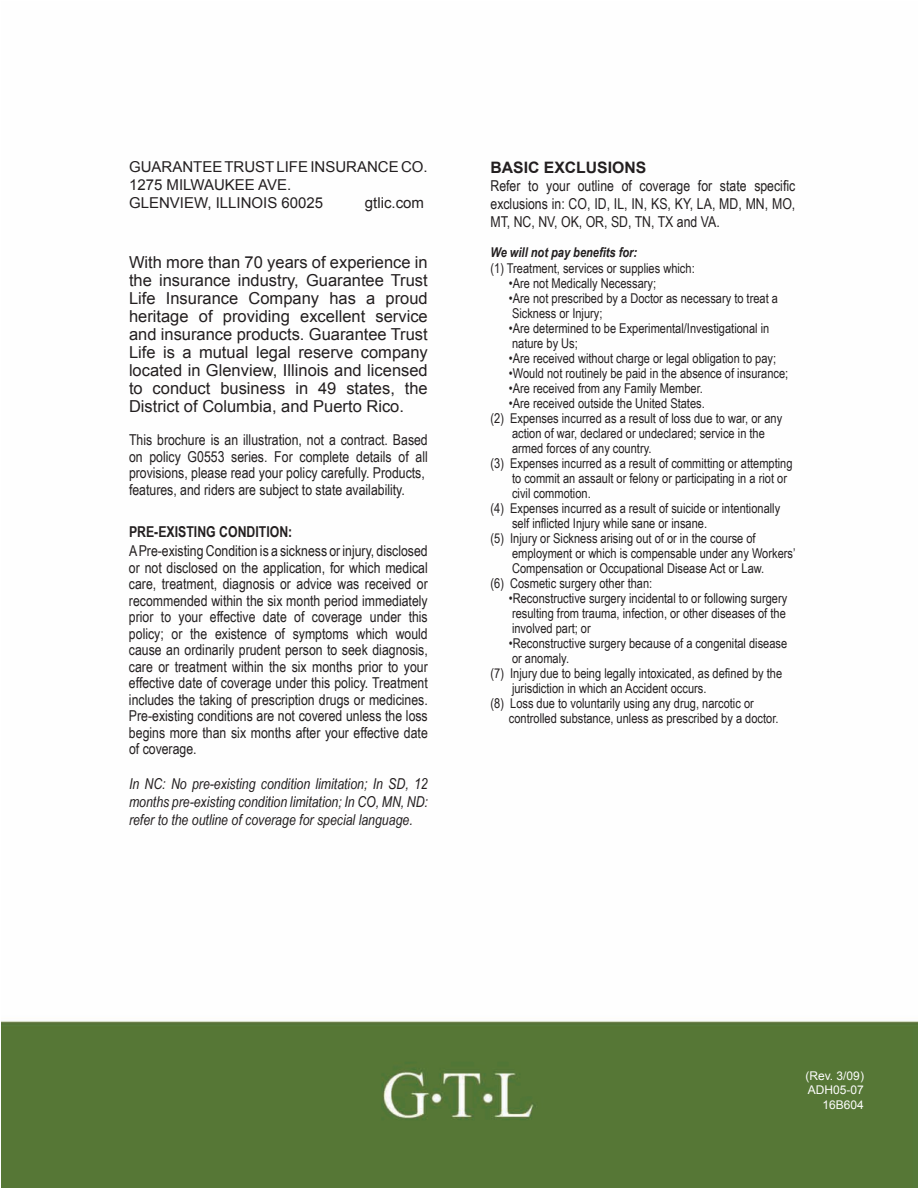
<style>
.page{position:relative;width:918px;height:1188px;background:#fff}
.page>*{position:absolute;margin:0;border:0;box-sizing:border-box;transform-origin:0 0}
.t1{font:16.5px/18px "Arial";color:#231f20;text-align:justify}
.t2{font:700 15.75px "Arial";color:#231f20}
.t3{font:15px/16.5px "Arial Narrow";color:#231f20;text-align:justify}
.t4{font:italic 15px/18px "Arial Narrow";color:#231f20;text-align:justify}
.t5{font:15px/18px "Arial";color:#231f20}
.t6{font:700 15px "Arial Narrow";color:#231f20}
.t7{font:13.5px/15px "Arial Narrow";color:#231f20}
.t8{font:italic 700 13.5px "Arial Narrow";color:#231f20}
.t9{font:12px/14.4px "Arial";color:#fdfdfd;text-align:right}
</style>
<div class="page">
<div style="left:2px;top:1021px;width:916px;height:167px;background:#567736"></div>
<p class="t5" style="left:129px;top:158px;width:300px">GUARANTEE TRUST LIFE INSURANCE CO.<br>1275 MILWAUKEE AVE.<br>GLENVIEW, ILLINOIS 60025</p>
<p class="t5" style="left:365px;top:194px;width:61px">gtlic.com</p>
<p class="t1" style="left:129px;top:254px;width:300px">With more than 70 years of experience in the insurance industry, Guarantee Trust Life Insurance Company has a proud heritage of providing excellent service and insurance products. Guarantee Trust Life is a mutual legal reserve company located in Glenview, Illinois and licensed to conduct business in 49 states, the District of Columbia, and Puerto Rico.</p>
<p class="t3" style="left:129px;top:431px;width:300px;text-align:left">This brochure is an illustration, not a contract. Based on policy G0553 series. For complete details of all provisions, please read your policy carefully. Products, features, and riders are subject to state availability.</p>
<p class="t6" style="left:129px;top:520px;width:165px">PRE-EXISTING CONDITION:</p>
<p class="t3" style="left:129px;top:542px;width:300px">A Pre-existing Condition is a sickness or injury, disclosed or not disclosed on the application, for which medical care, treatment, diagnosis or advice was received or recommended within the six month period immediately prior to your effective date of coverage under this policy; or the existence of symptoms which would cause an ordinarily prudent person to seek diagnosis, care or treatment within the six months prior to your effective date of coverage under this policy. Treatment includes the taking of prescription drugs or medicines.<br>Pre-existing conditions are not covered unless the loss begins more than six months after your effective date of coverage.</p>
<p class="t4" style="left:129px;top:774px;width:300px">In NC: No pre-existing condition limitation; In SD, 12 months pre-existing condition limitation; In CO, MN, ND: refer to the outline of coverage for special language.</p>
<p class="t2" style="left:490px;top:157px;width:157px">BASIC EXCLUSIONS</p>
<p class="t3" style="left:490px;top:176px;width:306px;line-height:18px">Refer to your outline of coverage for state specific exclusions in: CO, ID, IL, IN, KS, KY, LA, MD, MN, MO, MT, NC, NV, OK, OR, SD, TN, TX and VA.</p>
<p class="t8" style="left:490px;top:242px;width:148px">We will not pay benefits for:</p>
<p class="t7" style="left:490px;top:260px;width:206px">(1) Treatment, services or supplies which:</p>
<p class="t7" style="left:509px;top:275px;width:149px">•Are not Medically Necessary;</p>
<p class="t7" style="left:509px;top:290px;width:271px">•Are not prescribed by a Doctor as necessary to treat a<br>Sickness or Injury;</p>
<p class="t7" style="left:509px;top:320px;width:262px">•Are determined to be Experimental/Investigational in nature by Us;</p>
<p class="t7" style="left:509px;top:350px;width:269px">•Are received without charge or legal obligation to pay;</p>
<p class="t7" style="left:509px;top:365px;width:281px">•Would not routinely be paid in the absence of insurance;</p>
<p class="t7" style="left:509px;top:380px;width:195px">•Are received from any Family Member.</p>
<p class="t7" style="left:509px;top:395px;width:197px">•Are received outside the United States.</p>
<p class="t7" style="left:490px;top:410px;width:293px">(2) Expenses incurred as a result of loss due to war, or any</p>
<p class="t7" style="left:512px;top:425px;width:254px">action of war, declared or undeclared; service in the</p>
<p class="t7" style="left:512px;top:440px;width:141px">armed forces of any country.</p>
<p class="t7" style="left:490px;top:455px;width:304px">(3) Expenses incurred as a result of committing or attempting</p>
<p class="t7" style="left:512px;top:470px;width:277px">to commit an assault or felony or participating in a riot or</p>
<p class="t7" style="left:512px;top:485px;width:80px">civil commotion.</p>
<p class="t7" style="left:490px;top:500px;width:291px">(4) Expenses incurred as a result of suicide or intentionally</p>
<p class="t7" style="left:512px;top:515px;width:197px">self inflicted Injury while sane or insane.</p>
<p class="t7" style="left:490px;top:530px;width:267px">(5) Injury or Sickness arising out of or in the course of</p>
<p class="t7" style="left:512px;top:545px;width:285px">employment or which is compensable under any Workers’</p>
<p class="t7" style="left:512px;top:560px;width:254px">Compensation or Occupational Disease Act or Law.</p>
<p class="t7" style="left:490px;top:575px;width:163px">(6) Cosmetic surgery other than:</p>
<p class="t7" style="left:509px;top:590px;width:280px;text-align:justify">•Reconstructive surgery incidental to or following surgery resulting from trauma, infection, or other diseases of the involved part; or</p>
<p class="t7" style="left:509px;top:635px;width:280px">•Reconstructive surgery because of a congenital disease</p>
<p class="t7" style="left:512px;top:650px;width:59px">or anomaly.</p>
<p class="t7" style="left:490px;top:665px;width:293px">(7) Injury due to being legally intoxicated, as defined by the</p>
<p class="t7" style="left:512px;top:680px;width:196px">jurisdiction in which an Accident occurs.</p>
<p class="t7" style="left:490px;top:695px;width:265px">(8) Loss due to voluntarily using any drug, narcotic or</p>
<p class="t7" style="left:509px;top:710px;width:271px">controlled substance, unless as prescribed by a doctor.</p>
<p class="t9" style="left:806px;top:1068px;width:60px">(Rev. 3/09)<br>ADH05-07<br>16B604</p>
</div>
